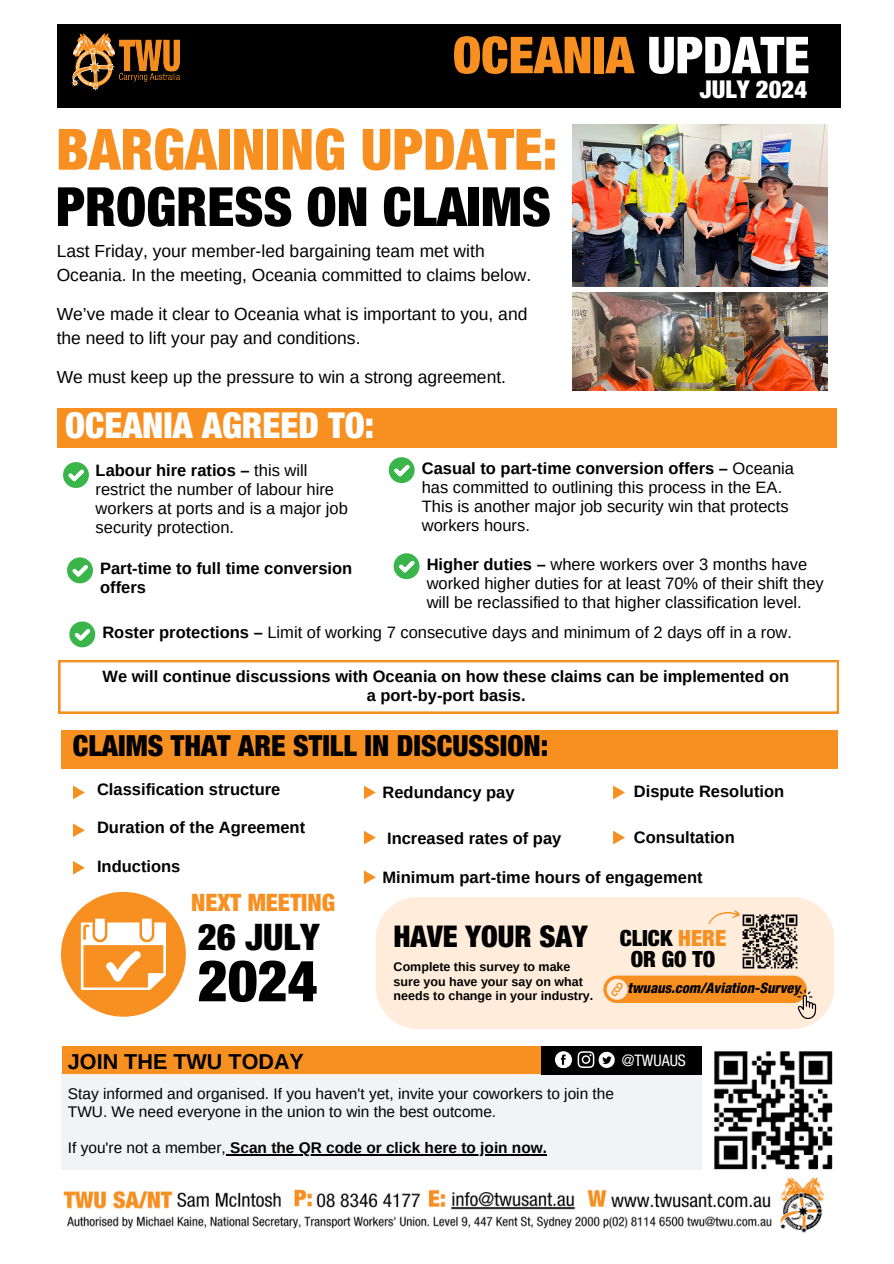
<style>
.page{position:relative;width:894px;height:1264px;background:#fff}
.page>*{position:absolute;margin:0;border:0;box-sizing:border-box;transform-origin:0 0}
.t1{font:900 condensed 57.6px "Helvetica Neue LT Std";color:#000}
.t2{font:900 condensed 57px "Helvetica Neue LT Std";color:#f79020}
.t3{font:900 condensed 54px "Helvetica Neue LT Std";color:#000}
.t4{font:900 condensed 50.85px "Helvetica Neue LT Std";color:#f79020}
.t5{font:900 condensed 36.6px "Helvetica Neue LT Std";color:#000}
.t6{font:900 condensed 35.85px "Helvetica Neue LT Std";color:#fff}
.t7{font:900 condensed 30px "Helvetica Neue LT Std";color:#000}
.t8{font:900 condensed 29.1px "Helvetica Neue LT Std";color:#000}
.t9{font:900 condensed 24.6px "Helvetica Neue LT Std";color:#fff}
.t10{font:900 condensed 24px "Helvetica Neue LT Std";color:#f79020}
.t11{font:900 condensed 22.35px "Helvetica Neue LT Std";color:#000}
.t12{font:700 21.6px "Arimo";color:#000}
.t13{font:17.4px/23.9px "Arimo";color:#000}
.t14{font:16.5px/19.2px "Arimo";color:#000}
.t15{font:700 16.5px/19.2px "Arimo";color:#000}
.t16{font:condensed 15.9px "Helvetica Neue LT Std";color:#fff}
.t17{font:15.45px/18px "Arimo";color:#000}
.t18{font:700 15.45px "Arimo";color:#000}
.t19{font:italic 800 condensed 14.25px "Helvetica Neue LT Std";color:#000}
.t20{font:700 12.45px/14.4px "Arimo";color:#000}
.s1{color:#fff}
.s2{font-weight:700}
.s3{color:#f79020}
.s4{font-weight:400}
</style>
<div class="page">
<div style="left:57px;top:24px;width:783px;height:84px;background:#000"></div>
<img style="left:71px;top:33px;width:108px;height:58px">
<img style="left:572px;top:292px;width:254px;height:98px">
<img style="left:714px;top:1051px;width:119px;height:119px">
<div style="left:62px;top:1073px;width:640px;height:96px;background:#f1f3f4"></div>
<div style="left:62px;top:1045px;width:486px;height:28px;background:#f79020"></div>
<div style="left:541px;top:1045px;width:161px;height:29px;background:#000"></div>
<svg style="left:554px;top:1051px;width:17px;height:17px"></svg>
<svg style="left:557px;top:1051px;width:57px;height:17px"></svg>
<img style="left:63px;top:1177px;width:762px;height:56px">
<div style="left:57px;top:407px;width:779px;height:40px;background:#f79020"></div>
<svg style="left:63px;top:462px;width:26px;height:26px"></svg>
<svg style="left:388px;top:457px;width:26px;height:26px"></svg>
<svg style="left:67px;top:557px;width:26px;height:26px"></svg>
<svg style="left:393px;top:553px;width:26px;height:26px"></svg>
<svg style="left:69px;top:621px;width:26px;height:26px"></svg>
<div style="left:61px;top:730px;width:776px;height:38px;background:#f79020"></div>
<div style="left:376px;top:897px;width:457px;height:131px;background:#ffecdb"></div>
<img style="left:736px;top:908px;width:66px;height:66px">
<svg style="left:706px;top:908px;width:34px;height:16px"></svg>
<div style="left:691px;top:975px;width:115px;height:27px;background:#f79020;border-radius:14px"></div>
<div style="left:603px;top:975px;width:115px;height:27px;background:#f79020;border-radius:14px"></div>
<svg style="left:606px;top:978px;width:21px;height:21px"></svg>
<svg style="left:611px;top:982px;width:12px;height:14px"></svg>
<svg style="left:797px;top:989px;width:18px;height:29px"></svg>
<div style="left:61px;top:891px;width:125px;height:125px;background:#f79020;border-radius:50%"></div>
<svg style="left:81px;top:918px;width:85px;height:71px"></svg>
<img style="left:572px;top:125px;width:254px;height:162px">
<hr style="left:230px;top:1154px;width:317px;height:1px;background:#000">
<svg style="left:58px;top:660px;width:780px;height:53px"></svg>
<svg style="left:73px;top:785px;width:12px;height:14px"></svg>
<svg style="left:73px;top:823px;width:12px;height:14px"></svg>
<svg style="left:73px;top:861px;width:12px;height:13px"></svg>
<svg style="left:364px;top:785px;width:12px;height:14px"></svg>
<svg style="left:364px;top:831px;width:12px;height:13px"></svg>
<svg style="left:613px;top:785px;width:12px;height:14px"></svg>
<svg style="left:613px;top:831px;width:12px;height:13px"></svg>
<svg style="left:364px;top:870px;width:12px;height:14px"></svg>
<p class="t4" style="left:452px;top:37px;width:358px">OCEANIA <span class="s1">UPDATE</span></p>
<p class="t9" style="left:699px;top:81px;width:109px">JULY 2024</p>
<p class="t2" style="left:56px;top:129px;width:503px">BARGAINING UPDATE:</p>
<p class="t3" style="left:56px;top:187px;width:496px">PROGRESS ON CLAIMS</p>
<p class="t13" style="left:57px;top:239px;width:476px">Last Friday, your member-led bargaining team met with<br>Oceania. In the meeting, Oceania committed to claims below.</p>
<p class="t13" style="left:57px;top:302px;width:472px">We’ve made it clear to Oceania what is important to you, and the need to lift your pay and conditions.</p>
<p class="t13" style="left:57px;top:365px;width:451px">We must keep up the pressure to win a strong agreement.</p>
<p class="t6" style="left:65px;top:412px;width:310px">OCEANIA AGREED TO:</p>
<h4 class="t14" style="left:96px;top:460px;width:254px"><span class="s2">Labour hire ratios –</span> this will restrict the number of labour hire workers at ports and is a major job security protection.</h4>
<p class="t14" style="left:421px;top:458px;width:374px"><span class="s2">Casual to part-time conversion offers –</span> Oceania has committed to outlining this process in the EA.<br>This is another major job security win that protects workers hours.</p>
<p class="t15" style="left:100px;top:558px;width:253px">Part-time to full time conversion offers</p>
<p class="t14" style="left:426px;top:554px;width:398px"><span class="s2">Higher duties –</span> where workers over 3 months have worked higher duties for at least 70% of their shift they will be reclassified to that higher classification level.</p>
<p class="t14" style="left:102px;top:622px;width:691px"><span class="s2">Roster protections –</span> Limit of working 7 consecutive days and minimum of 2 days off in a row.</p>
<p class="t15" style="left:103px;top:666px;width:687px;text-align:center">We will continue discussions with Oceania on how these claims can be implemented on a port-by-port basis.</p>
<p class="t8" style="left:73px;top:735px;width:477px">CLAIMS THAT ARE STILL IN DISCUSSION:</p>
<p class="t15" style="left:97px;top:779px;width:185px">Classification structure</p>
<h5 class="t15" style="left:97px;top:818px;width:209px">Duration of the Agreement</h5>
<h3 class="t15" style="left:97px;top:856px;width:85px">Inductions</h3>
<p class="t15" style="left:633px;top:781px;width:152px">Dispute Resolution</p>
<p class="t15" style="left:633px;top:827px;width:102px">Consultation</p>
<p class="t15" style="left:382px;top:782px;width:133px">Redundancy pay</p>
<p class="t15" style="left:387px;top:828px;width:176px">Increased rates of pay</p>
<p class="t15" style="left:382px;top:867px;width:321px">Minimum part-time hours of engagement</p>
<p class="t10" style="left:191px;top:893px;width:145px">NEXT MEETING</p>
<h5 class="t5" style="left:198px;top:923px;width:123px">26 JULY</h5>
<h4 class="t7" style="left:393px;top:925px;width:196px">HAVE YOUR SAY</h4>
<h5 class="t1" style="left:198px;top:960px;width:121px">2024</h5>
<p class="t20" style="left:393px;top:959px;width:178px">Complete this survey to make</p>
<p class="t20" style="left:393px;top:974px;width:201px">sure you have your say on what needs to change in your industry.</p>
<p class="t12" style="left:68px;top:1049px;width:237px">JOIN THE TWU TODAY</p>
<p class="t11" style="left:619px;top:930px;width:108px">CLICK <span class="s3">HERE</span></p>
<p class="t11" style="left:630px;top:950px;width:86px">OR GO TO</p>
<p class="t19" style="left:627px;top:982px;width:174px">twuaus.com/Aviation-Survey</p>
<h1 class="t16" style="left:621px;top:1054px;width:66px">@TWUAUS</h1>
<p class="t17" style="left:68px;top:1084px;width:547px">Stay informed and organised. If you haven't yet, invite your coworkers to join the<br>TWU. We need everyone in the union to win the best outcome.</p>
<p class="t18" style="left:68px;top:1139px;width:480px"><span class="s4">If you're not a member,</span> Scan the QR code or click here to join now.</p>
</div>
